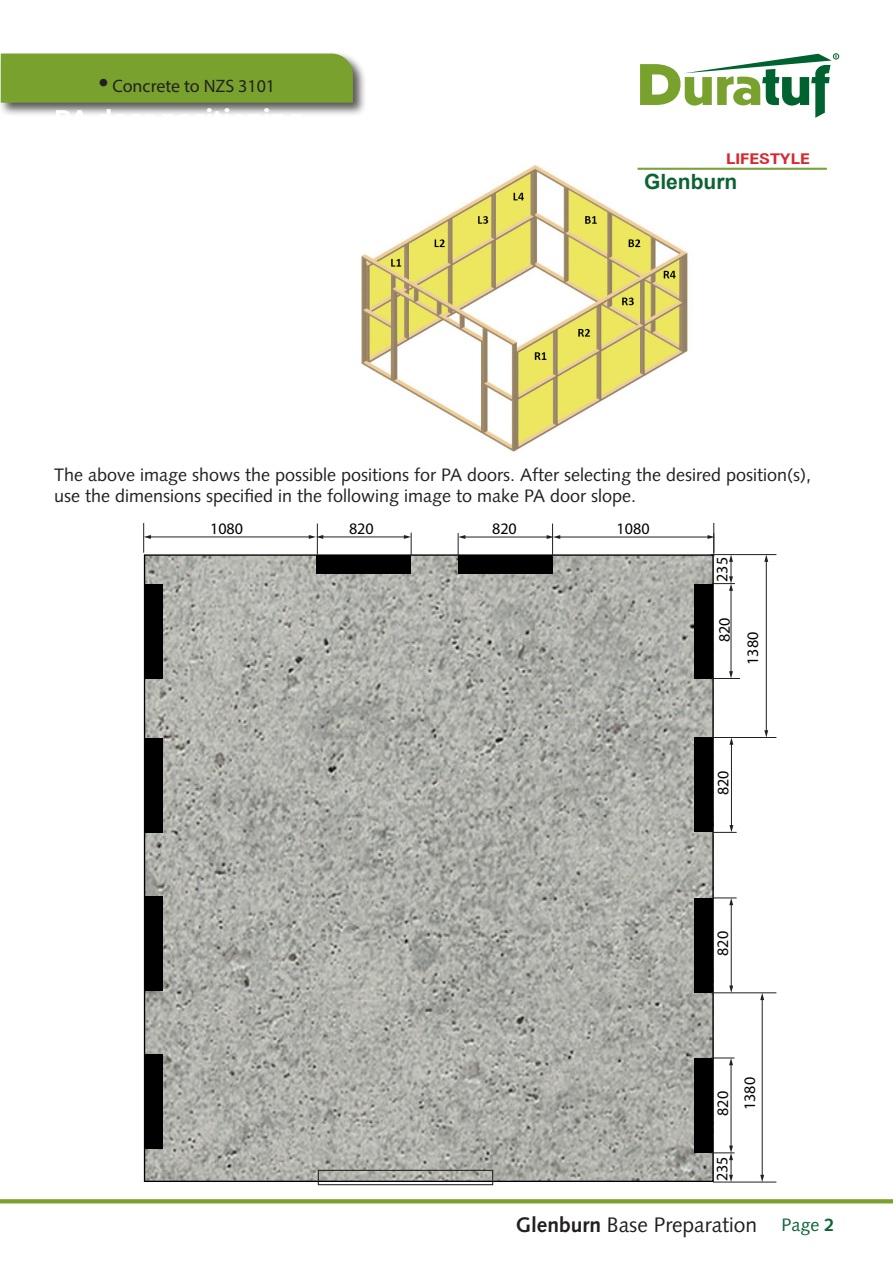
<style>
.page{position:relative;width:893px;height:1263px;background:#fff}
.page>*{position:absolute;margin:0;border:0;box-sizing:border-box;transform-origin:0 0}
.t1{font:21px "Syntax LT Std";color:#231f20}
.t2{font:700 21px "Arial";color:#0c6334}
.t3{font:18px/21.6px "Syntax LT Std";color:#231f20}
.t4{font:18px "Myriad Pro";color:#231f20}
.t5{font:16.05px "Myriad Pro";color:#000}
.t6{font:700 14.85px "Zurich BT";color:#d7282f;scale:1.11 1}
.s1{font-size:36px}
.s2{font-weight:700}
.s3{font-size:18px;color:#0c6334}
.s4{font-weight:700;font-size:18px;color:#0c6334}
</style>
<div class="page">
<svg style="left:0;top:1199px;width:893px;height:4px;background:#7fa637"></svg>
<div style="left:0;top:51px;width:367px;height:66px;background:#231f20;opacity:.75"></div>
<div style="left:1px;top:54px;width:352px;height:49px;background:#78a22d"></div>
<img style="left:146px;top:556px;width:566px;height:624px">
<div style="left:694px;top:1058px;width:18px;height:95px;background:#000"></div>
<hr style="left:731px;top:1064px;width:1px;height:83px;background:#231f20">
<svg style="left:711px;top:1058px;width:24px;height:7px"></svg>
<hr style="left:713px;top:1182px;width:63px;height:1px;background:#231f20">
<svg style="left:711px;top:1145px;width:24px;height:37px"></svg>
<div style="left:694px;top:898px;width:18px;height:95px;background:#000"></div>
<hr style="left:731px;top:904px;width:1px;height:83px;background:#231f20">
<svg style="left:713px;top:898px;width:24px;height:7px"></svg>
<svg style="left:729px;top:985px;width:4px;height:7px"></svg>
<hr style="left:710px;top:992px;width:66px;height:1px;background:#231f20">
<div style="left:695px;top:737px;width:18px;height:95px;background:#000"></div>
<hr style="left:713px;top:737px;width:63px;height:1px;background:#231f20">
<hr style="left:731px;top:743px;width:1px;height:83px;background:#231f20">
<svg style="left:729px;top:738px;width:4px;height:7px"></svg>
<svg style="left:713px;top:825px;width:24px;height:8px"></svg>
<div style="left:694px;top:584px;width:18px;height:94px;background:#000"></div>
<hr style="left:731px;top:589px;width:1px;height:83px;background:#231f20">
<svg style="left:712px;top:671px;width:28px;height:8px"></svg>
<div style="left:458px;top:556px;width:95px;height:18px;background:#000"></div>
<hr style="left:464px;top:537px;width:84px;height:1px;background:#231f20">
<svg style="left:458px;top:533px;width:7px;height:23px"></svg>
<hr style="left:552px;top:523px;width:1px;height:33px;background:#231f20">
<div style="left:316px;top:555px;width:95px;height:18px;background:#000"></div>
<hr style="left:317px;top:523px;width:1px;height:32px;background:#231f20">
<hr style="left:322px;top:537px;width:83px;height:1px;background:#231f20">
<svg style="left:404px;top:533px;width:8px;height:23px"></svg>
<div style="left:145px;top:584px;width:18px;height:95px;background:#000"></div>
<div style="left:145px;top:738px;width:18px;height:95px;background:#000"></div>
<div style="left:145px;top:896px;width:18px;height:95px;background:#000"></div>
<div style="left:145px;top:1054px;width:18px;height:95px;background:#000"></div>
<hr style="left:762px;top:999px;width:1px;height:177px;background:#231f20">
<svg style="left:760px;top:993px;width:4px;height:7px"></svg>
<svg style="left:760px;top:1175px;width:4px;height:7px"></svg>
<hr style="left:713px;top:523px;width:1px;height:30px;background:#231f20">
<hr style="left:559px;top:537px;width:150px;height:1px;background:#231f20">
<svg style="left:547px;top:535px;width:13px;height:4px"></svg>
<hr style="left:143px;top:523px;width:1px;height:30px;background:#231f20">
<hr style="left:150px;top:537px;width:160px;height:1px;background:#231f20">
<svg style="left:309px;top:535px;width:14px;height:4px"></svg>
<svg style="left:144px;top:535px;width:7px;height:4px"></svg>
<hr style="left:711px;top:554px;width:65px;height:1px;background:#231f20">
<svg style="left:707px;top:533px;width:28px;height:58px"></svg>
<hr style="left:766px;top:560px;width:1px;height:171px;background:#231f20">
<svg style="left:764px;top:555px;width:4px;height:7px"></svg>
<svg style="left:764px;top:730px;width:4px;height:7px"></svg>
<div style="left:318px;top:1170px;width:175px;height:15px;border:1px solid #231f20"></div>
<img style="left:361px;top:165px;width:338px;height:287px">
<svg style="left:640px;top:54px;width:199px;height:64px"></svg>
<hr style="left:637px;top:168px;width:190px;height:2px;background:#79a33f">
<p class="t4" style="left:98px;top:75px;width:178px"><span class="s1">•</span> Concrete to NZS 3101</p>
<p class="t6" style="left:726px;top:149px;width:77px">LIFESTYLE</p>
<p class="t2" style="left:644px;top:167px;width:95px">Glenburn</p>
<p class="t3" style="left:54px;top:464px;width:759px">The above image shows the possible positions for PA doors. After selecting the desired position(s), use the dimensions specified in the following image to make PA door slope.</p>
<p class="t5" style="left:210px;top:518px;width:34px">1080</p>
<p class="t5" style="left:617px;top:518px;width:34px">1080</p>
<p class="t5" style="left:349px;top:518px;width:26px">820</p>
<p class="t5" style="left:492px;top:519px;width:26px">820</p>
<p class="t5" style="left:712px;top:582px;width:26px;rotate:-90deg">235</p>
<p class="t5" style="left:714px;top:642px;width:26px;rotate:-90deg">820</p>
<p class="t5" style="left:743px;top:665px;width:34px;rotate:-90deg">1380</p>
<p class="t5" style="left:713px;top:795px;width:26px;rotate:-90deg">820</p>
<p class="t5" style="left:713px;top:956px;width:26px;rotate:-90deg">820</p>
<p class="t5" style="left:713px;top:1116px;width:26px;rotate:-90deg">820</p>
<p class="t5" style="left:740px;top:1110px;width:34px;rotate:-90deg">1380</p>
<p class="t5" style="left:712px;top:1181px;width:26px;rotate:-90deg">235</p>
<p class="t1" style="left:516px;top:1212px;width:320px"><span class="s2">Glenburn</span> Base Preparation <span class="s3">Page</span> <span class="s4">2</span></p>
</div>
